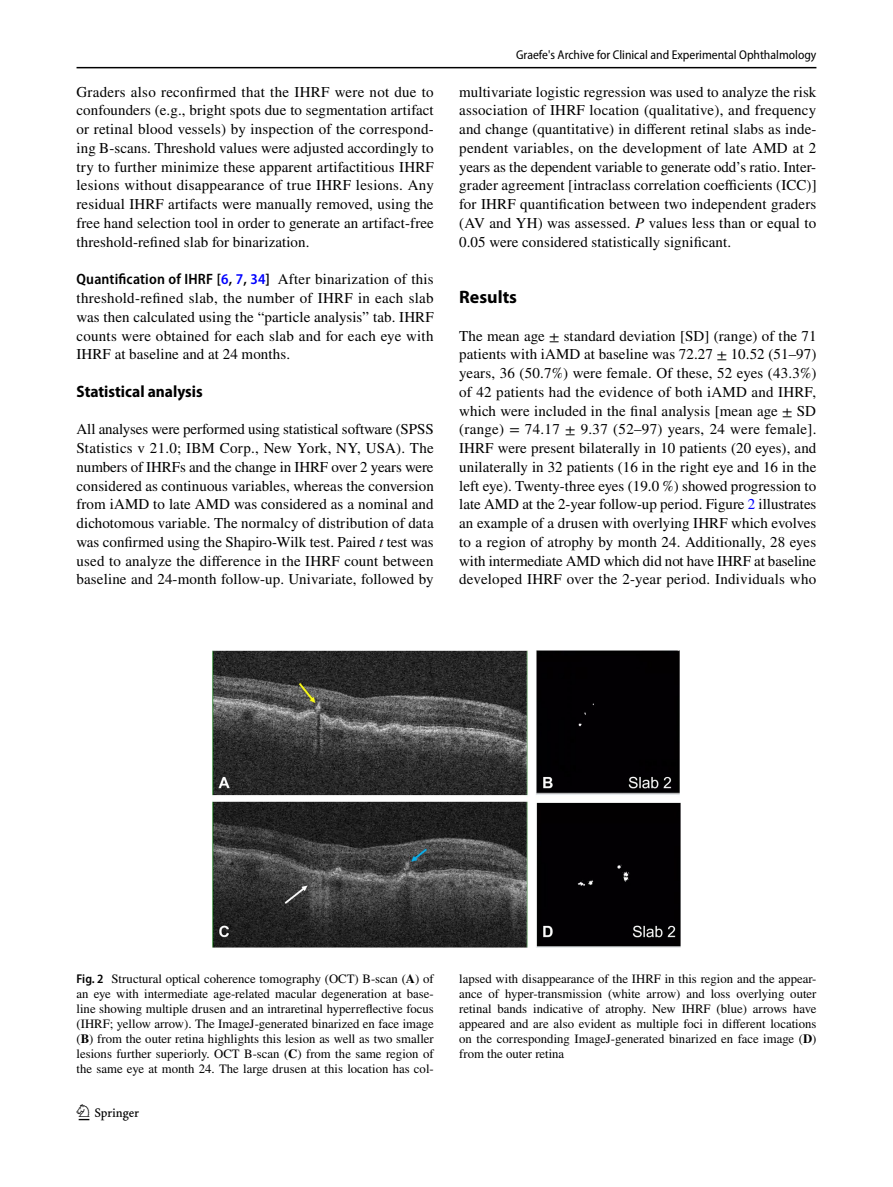
<style>
.page{position:relative;width:893px;height:1187px;background:#fff}
.page>*{position:absolute;margin:0;border:0;box-sizing:border-box;transform-origin:0 0}
.t1{font:22.5px "Springnew Regular 2";color:#000}
.t2{font:700 18px "Myriad Pro";color:#000}
.t3{font:700 semi-condensed 16.5px "Myriad Pro";color:#000}
.t4{font:15px/18.8px "STIX";letter-spacing:.005em;color:#000;text-align:justify}
.t5{font:600 semi-condensed 15px "Myriad Pro";letter-spacing:.01em;color:#000}
.t6{font:12.75px/15px "STIX";color:#000;text-align:justify}
.t7{font:semi-condensed 12.75px "Myriad Pro";color:#000}
.s1{color:#00f}
.s2{font-family:"STIX";font-weight:400;font-stretch:normal}
.s3{font-style:italic}
.s4{font-family:"Myriad Pro";font-weight:600;font-stretch:semi-condensed}
.s5{font-weight:700}
</style>
<div class="page">
<hr style="left:77px;top:67px;width:739px;height:1px;background:#000">
<img style="left:213px;top:650px;width:467px;height:297px">
<p class="t4" style="left:77px;top:83px;width:359px">Graders also reconfirmed that the IHRF were not due to confounders (e.g., bright spots due to segmentation artifact or retinal blood vessels) by inspection of the correspond&shy;ing B-scans. Threshold values were adjusted accordingly to try to further minimize these apparent artifactitious IHRF lesions without disappearance of true IHRF lesions. Any residual IHRF artifacts were manually removed, using the free hand selection tool in order to generate an artifact-free threshold-refined slab for binarization.</p>
<p class="t5" style="left:77px;top:271px;width:359px">Quantification of IHRF [<span class="s1">6</span>, <span class="s1">7</span>, <span class="s1">34</span>] <span class="s2">After binarization of this</span></p>
<p class="t4" style="left:77px;top:289px;width:359px">threshold-refined slab, the number of IHRF in each slab was then calculated using the “particle analysis” tab. IHRF counts were obtained for each slab and for each eye with IHRF at baseline and at 24 months.</p>
<p class="t3" style="left:77px;top:382px;width:128px">Statistical analysis</p>
<p class="t4" style="left:77px;top:421px;width:359px">All analyses were performed using statistical software (SPSS Statistics v 21.0; IBM Corp., New York, NY, USA). The numbers of IHRFs and the change in IHRF over 2 years were considered as continuous variables, whereas the conversion from iAMD to late AMD was considered as a nominal and dichotomous variable. The normalcy of distribution of data was confirmed using the Shapiro-Wilk test. Paired <span class="s3">t</span> test was used to analyze the difference in the IHRF count between baseline and 24-month follow-up. Univariate, followed by</p>
<p class="t7" style="left:516px;top:48px;width:302px">Graefe's Archive for Clinical and Experimental Ophthalmology</p>
<p class="t4" style="left:459px;top:83px;width:359px">multivariate logistic regression was used to analyze the risk association of IHRF location (qualitative), and frequency and change (quantitative) in different retinal slabs as inde&shy;pendent variables, on the development of late AMD at 2 years as the dependent variable to generate odd’s ratio. Inter&shy;grader agreement [intraclass correlation coefficients (ICC)] for IHRF quantification between two independent graders (AV and YH) was assessed. <span class="s3">P</span> values less than or equal to 0.05 were considered statistically significant.</p>
<p class="t2" style="left:459px;top:285px;width:59px">Results</p>
<p class="t4" style="left:459px;top:327px;width:359px">The mean age ± standard deviation [SD] (range) of the 71 patients with iAMD at baseline was 72.27 ± 10.52 (51–97) years, 36 (50.7%) were female. Of these, 52 eyes (43.3%) of 42 patients had the evidence of both iAMD and IHRF, which were included in the final analysis [mean age ± SD (range) = 74.17 ± 9.37 (52–97) years, 24 were female].<br>IHRF were present bilaterally in 10 patients (20 eyes), and unilaterally in 32 patients (16 in the right eye and 16 in the left eye). Twenty-three eyes (19.0 %) showed progression to late AMD at the 2-year follow-up period. Figure <span class="s1">2</span> illustrates an example of a drusen with overlying IHRF which evolves to a region of atrophy by month 24. Additionally, 28 eyes with intermediate AMD which did not have IHRF at baseline developed IHRF over the 2-year period. Individuals who</p>
<p class="t6" style="left:77px;top:971px;width:359px"><span class="s4">Fig. 2</span> Structural optical coherence tomography (OCT) B-scan (<span class="s5">A</span>) of an eye with intermediate age-related macular degeneration at base&shy;line showing multiple drusen and an intraretinal hyperreflective focus (IHRF; yellow arrow). The ImageJ-generated binarized en face image (<span class="s5">B</span>) from the outer retina highlights this lesion as well as two smaller lesions further superiorly. OCT B-scan (<span class="s5">C</span>) from the same region of the same eye at month 24. The large drusen at this location has col-</p>
<p class="t6" style="left:459px;top:971px;width:359px">lapsed with disappearance of the IHRF in this region and the appear&shy;ance of hyper-transmission (white arrow) and loss overlying outer retinal bands indicative of atrophy. New IHRF (blue) arrows have appeared and are also evident as multiple foci in different locations on the corresponding ImageJ-generated binarized en face image (<span class="s5">D</span>) from the outer retina</p>
<h1 class="t1" style="left:79px;top:1104px;width:62px">1 3</h1>
</div>
